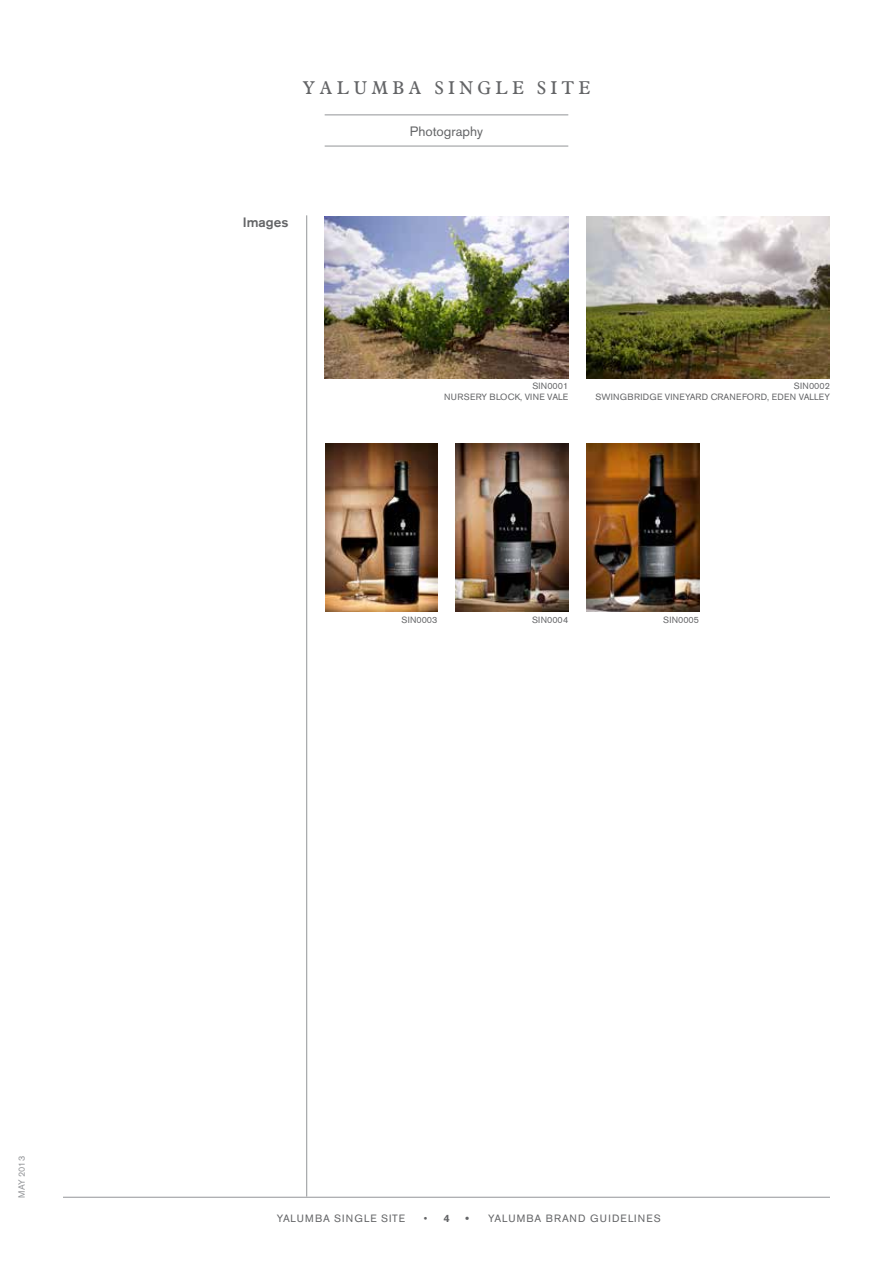
<style>
.page{position:relative;width:893px;height:1263px;background:#fff}
.page>*{position:absolute;margin:0;border:0;box-sizing:border-box;transform-origin:0 0}
.t1{font:18px "Aldine";letter-spacing:.225em;color:#636466}
.t2{font:13.5px "Akzidenz Grotesk BE";color:#636466}
.t3{font:500 13.5px "Akzidenz Grotesk BE";color:#636466}
.t4{font:10.5px "Akzidenz Grotesk BE";letter-spacing:.095em;color:#636466}
.t5{font:10.5px "Akzidenz Grotesk BE";letter-spacing:.115em;color:#636466}
.t6{font:9px/10.5px "Akzidenz Grotesk BE";letter-spacing:.02em;color:#636466;text-align:right}
.t7{font:9px "Akzidenz Grotesk BE";color:#636466}
.t8{font:9px "Akzidenz Grotesk BE";letter-spacing:.04em;color:#636466}
.t9{font:9px "Akzidenz Grotesk BE";color:#939598}
.s1{font-weight:700}
</style>
<div class="page">
<hr style="left:325px;top:114px;width:243px;height:1px;background:#939598">
<hr style="left:325px;top:146px;width:243px;height:1px;background:#939598">
<hr style="left:63px;top:1197px;width:767px;height:1px;background:#939598">
<hr style="left:306px;top:215px;width:1px;height:981px;background:#939598">
<img style="left:325px;top:216px;width:243px;height:162px">
<img style="left:586px;top:216px;width:244px;height:162px">
<img style="left:325px;top:443px;width:112px;height:169px">
<img style="left:586px;top:443px;width:113px;height:169px">
<img style="left:455px;top:443px;width:113px;height:169px">
<p class="t9" style="left:16px;top:1197px;width:43px;rotate:-90deg">MAY 2013</p>
<h1 class="t1" style="left:302px;top:76px;width:289px">YALUMBA SINGLE SITE</h1>
<h2 class="t3" style="left:243px;top:214px;width:47px">Images</h2>
<h2 class="t2" style="left:410px;top:123px;width:75px">PHOTOGRAPHY</h2>
<p class="t6" style="left:444px;top:381px;width:126px">SIN0001<br>N URSERY BLOCK, VINE VALE</p>
<p class="t7" style="left:794px;top:381px;width:37px">SIN0002</p>
<p class="t8" style="left:595px;top:391px;width:96px">SWING BRIDG E VINEYAR</p>
<p class="t6" style="left:702px;top:391px;width:16px">D CRA</p>
<p class="t6" style="left:729px;top:391px;width:100px">NEFORD, EDEN VALLEY</p>
<p class="t7" style="left:401px;top:614px;width:37px">SIN0003</p>
<p class="t6" style="left:532px;top:615px;width:38px">SIN0004</p>
<p class="t7" style="left:663px;top:614px;width:37px">SIN0005</p>
<p class="t4" style="left:277px;top:1212px;width:130px">YALUM BA SING LE SITE</p>
<p class="t4" style="left:424px;top:1212px;width:27px">• <span class="s1">4</span></p>
<p class="t4" style="left:466px;top:1212px;width:89px"><span class="s1">•</span> YALUMBA BRA</p>
<p class="t5" style="left:570px;top:1212px;width:91px">ND GUIDELINES</p>
</div>
